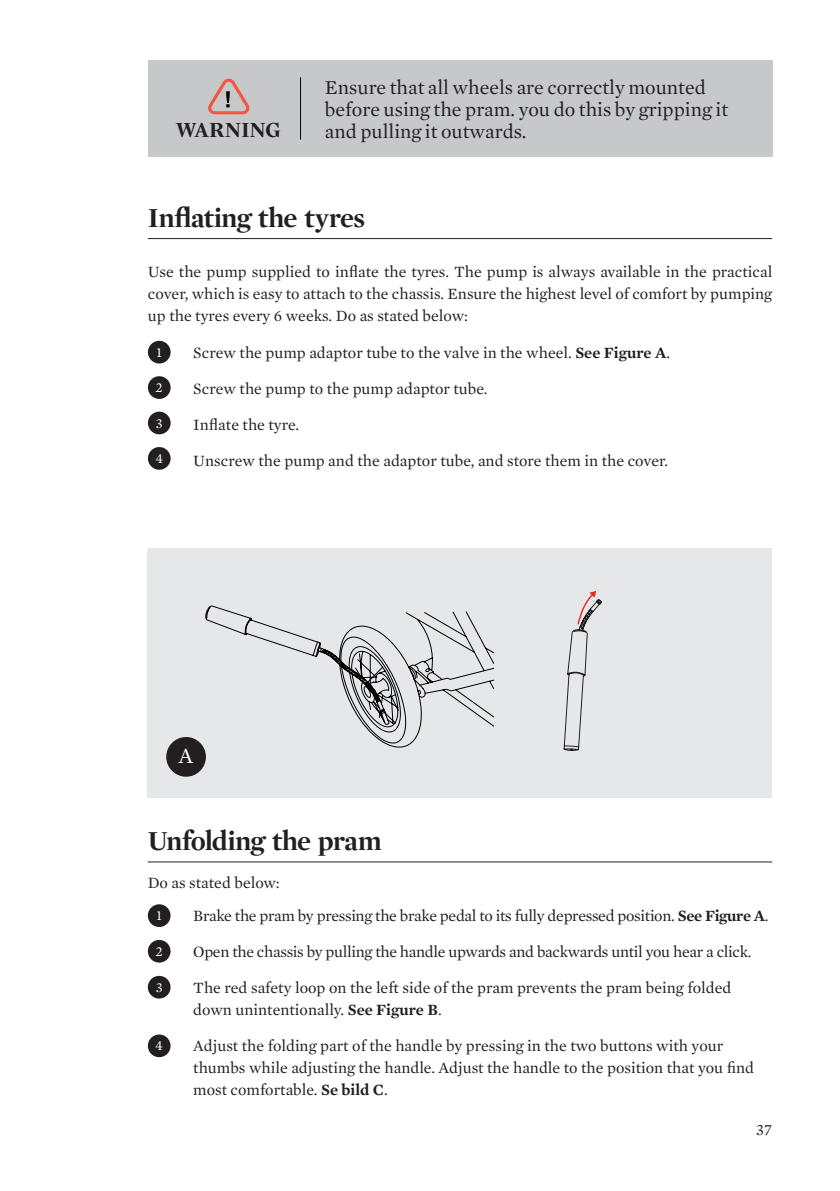
<style>
.page{position:relative;width:840px;height:1191px;background:#fff}
.page>*{position:absolute;margin:0;border:0;box-sizing:border-box;transform-origin:0 0}
.t1{font:700 28px "Mercury Display";letter-spacing:-.02em;color:#231f20}
.t2{font:700 22px "Mercury Display";letter-spacing:-.005em;color:#231f20}
.t3{font:22px "Mercury Text G1 Roman";color:#fff}
.t4{font:20px/22px "Mercury Text G1 Roman";color:#231f20}
.t5{font:16px/22px "Mercury Text G1 Roman";color:#231f20}
.t6{font:16px/32.6px "Mercury Text G1 Roman";letter-spacing:-.02em;color:#231f20}
.t7{font:14px "Mercury Text G1 Roman";color:#fff}
.s1{font-family:"Mercury Text G1";font-weight:600}
</style>
<div class="page">
<hr style="left:148px;top:238px;width:623px;height:1px;background:#231f20">
<div style="left:148px;top:341px;width:22px;height:22px;background:#231f20;border-radius:50%"></div>
<div style="left:148px;top:376px;width:22px;height:23px;background:#231f20;border-radius:50%"></div>
<div style="left:148px;top:411px;width:22px;height:23px;background:#231f20;border-radius:50%"></div>
<div style="left:148px;top:447px;width:22px;height:23px;background:#231f20;border-radius:50%"></div>
<div style="left:148px;top:60px;width:623px;height:97px;background:#c7c8ca"></div>
<svg style="left:208px;top:79px;width:41px;height:35px"></svg>
<hr style="left:300px;top:77px;width:1px;height:63px;background:#040503">
<div style="left:147px;top:548px;width:624px;height:250px;background:#e6e7e9"></div>
<div style="left:166px;top:737px;width:40px;height:39px;background:#231f20;border-radius:50%"></div>
<hr style="left:148px;top:861px;width:623px;height:1px;background:#231f20">
<div style="left:148px;top:904px;width:22px;height:23px;background:#231f20;border-radius:50%"></div>
<div style="left:148px;top:940px;width:22px;height:22px;background:#231f20;border-radius:50%"></div>
<div style="left:148px;top:976px;width:22px;height:22px;background:#231f20;border-radius:50%"></div>
<div style="left:148px;top:1034px;width:22px;height:23px;background:#231f20;border-radius:50%"></div>
<svg style="left:205px;top:605px;width:289px;height:143px"></svg>
<svg style="left:563px;top:591px;width:39px;height:160px"></svg>
<h2 class="t2" style="left:176px;top:116px;width:106px">WARNING</h2>
<p class="t4" style="left:325px;top:76px;width:404px">Ensure that all wheels are correctly mounted before using the pram. you do this by gripping it and pulling it outwards.</p>
<h1 class="t1" style="left:148px;top:201px;width:219px">Inflating the tyres</h1>
<p class="t5" style="left:148px;top:261px;width:625px;text-align:justify">Use the pump supplied to inflate the tyres. The pump is always available in the practical cover, which is easy to attach to the chassis. Ensure the highest level of comfort by pumping up the tyres every 6 weeks. Do as stated below:</p>
<p class="t7" style="left:156px;top:344px;width:7px">1</p>
<p class="t7" style="left:155px;top:379px;width:9px">2</p>
<p class="t7" style="left:156px;top:415px;width:8px">3</p>
<p class="t7" style="left:155px;top:450px;width:9px">4</p>
<p class="t5" style="left:193px;top:341px;width:478px">Screw the pump adaptor tube to the valve in the wheel. <span class="s1">See Figure A</span>.</p>
<p class="t5" style="left:193px;top:377px;width:295px">Screw the pump to the pump adaptor tube.</p>
<p class="t5" style="left:193px;top:413px;width:107px">Inflate the tyre.</p>
<p class="t5" style="left:193px;top:449px;width:476px">Unscrew the pump and the adaptor tube, and store them in the cover.</p>
<h2 class="t3" style="left:178px;top:743px;width:16px">A</h2>
<h1 class="t1" style="left:148px;top:824px;width:235px">Unfolding the pram</h1>
<p class="t6" style="left:193px;top:867px;width:576px;text-indent:-45px">Do as stated below:<br>Brake the pram by pressing the brake pedal to its fully depressed position. <span class="s1">See Figure A</span>.</p>
<p class="t6" style="left:193px;top:935px;width:559px">Open the chassis by pulling the handle upwards and backwards until you hear a click.</p>
<p class="t5" style="left:193px;top:976px;width:539px">The red safety loop on the left side of the pram prevents the pram being folded down unintentionally. <span class="s1">See Figure B</span>.</p>
<p class="t5" style="left:193px;top:1034px;width:562px">Adjust the folding part of the handle by pressing in the two buttons with your thumbs while adjusting the handle. Adjust the handle to the position that you find most comfortable. <span class="s1">Se bild C</span>.</p>
<p class="t7" style="left:156px;top:907px;width:7px">1</p>
<p class="t7" style="left:155px;top:943px;width:9px">2</p>
<p class="t7" style="left:156px;top:979px;width:8px">3</p>
<p class="t7" style="left:155px;top:1037px;width:9px">4</p>
<p class="t5" style="left:755px;top:1118px;width:17px">37</p>
</div>
